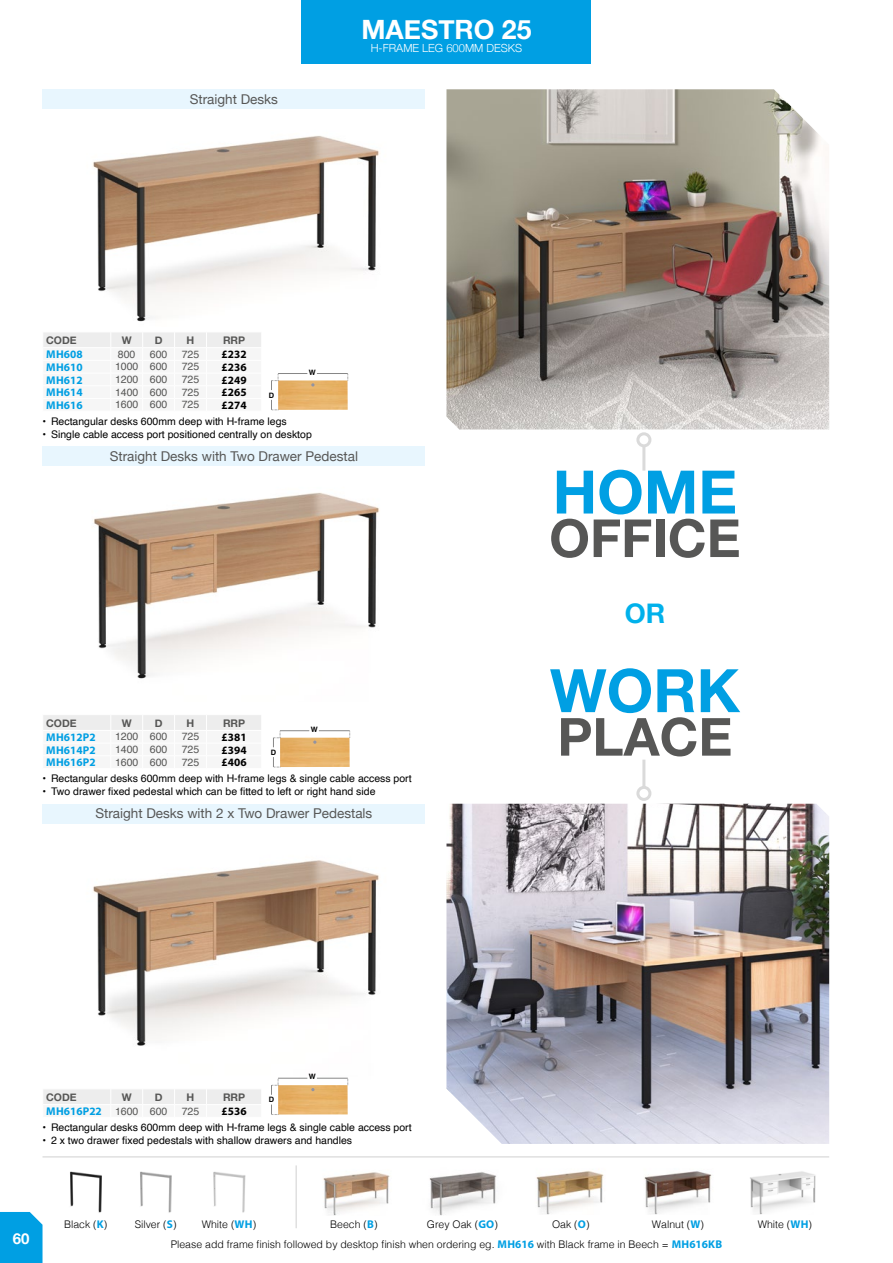
<style>
.page{position:relative;width:893px;height:1263px;background:#fff}
.page>*{position:absolute;margin:0;border:0;box-sizing:border-box;transform-origin:0 0}
.t1{font:700 60px "Helvetica Neue";color:#009fe3}
.t2{font:700 52.5px "Helvetica Neue";color:#575756}
.t3{font:700 27px "Helvetica Neue";color:#00b1eb}
.t4{font:700 26.55px "Helvetica Neue";color:#fff}
.t5{font:700 15px "Helvetica Neue";color:#fff}
.t6{font:13.5px "Helvetica Neue";color:#575756}
.t7{font:700 11.25px "Myriad Pro";letter-spacing:.01em;color:#009fe3}
.t8{font:700 11.25px "Myriad Pro";color:#000}
.t9{font:300 11.25px "Helvetica Neue";color:#fff}
.t10{font:10.5px "Helvetica";color:#000}
.t11{font:300 10.5px "Helvetica";color:#000}
.t12{font:10.5px "Helvetica";color:#575756}
.t13{font:700 10.5px "Helvetica Neue";color:#575756}
.t14{font:700 7.35px "Helvetica";color:#000}
.s1{font-family:"Helvetica";font-weight:400;font-size:10.5px;color:#575756}
.s2{font-family:"Myriad Pro";font-weight:700;font-size:11.25px;color:#009fe3}
</style>
<div class="page">
<hr style="left:296px;top:1165px;width:1px;height:63px;background:#d0d0d0">
<hr style="left:43px;top:1157px;width:786px;height:1px;background:#d0d0d0">
<img style="left:644px;top:1171px;width:68px;height:44px">
<img style="left:750px;top:1171px;width:66px;height:44px">
<img style="left:536px;top:1170px;width:68px;height:45px">
<img style="left:429px;top:1172px;width:68px;height:43px">
<img style="left:323px;top:1172px;width:67px;height:43px">
<img style="left:140px;top:1171px;width:32px;height:42px">
<img style="left:213px;top:1171px;width:33px;height:42px">
<img style="left:70px;top:1171px;width:32px;height:42px">
<img style="left:92px;top:136px;width:288px;height:186px">
<div style="left:43px;top:89px;width:382px;height:20px;background:#e8f6fe"></div>
<img style="left:43px;top:823px;width:375px;height:255px">
<div style="left:43px;top:804px;width:382px;height:19px;background:#e8f6fe"></div>
<div style="left:43px;top:332px;width:218px;height:15px;background:#ededed"></div>
<img style="left:278px;top:380px;width:70px;height:30px">
<hr style="left:317px;top:373px;width:31px;height:1px;background:#878787">
<svg style="left:271px;top:400px;width:7px;height:11px"></svg>
<svg style="left:271px;top:373px;width:44px;height:17px"></svg>
<div style="left:43px;top:1089px;width:218px;height:15px;background:#ededed"></div>
<img style="left:278px;top:1085px;width:70px;height:29px">
<hr style="left:317px;top:1078px;width:31px;height:1px;background:#878787">
<svg style="left:271px;top:1104px;width:7px;height:11px"></svg>
<svg style="left:271px;top:1078px;width:44px;height:17px"></svg>
<img style="left:93px;top:492px;width:287px;height:187px">
<div style="left:43px;top:446px;width:382px;height:20px;background:#e8f6fe"></div>
<div style="left:43px;top:715px;width:218px;height:15px;background:#ededed"></div>
<img style="left:280px;top:738px;width:70px;height:29px">
<hr style="left:319px;top:730px;width:31px;height:1px;background:#878787">
<svg style="left:273px;top:757px;width:7px;height:11px"></svg>
<svg style="left:273px;top:730px;width:43px;height:17px"></svg>
<div style="left:302px;top:0;width:289px;height:64px;background:#009fe3"></div>
<img style="left:446px;top:804px;width:383px;height:340px">
<img style="left:446px;top:89px;width:383px;height:340px">
<hr style="left:642px;top:446px;width:3px;height:25px;background:#dadada">
<div style="left:636px;top:432px;width:15px;height:15px;border:3px solid #dadada;border-radius:50%"></div>
<hr style="left:642px;top:760px;width:3px;height:27px;background:#dadada">
<div style="left:636px;top:786px;width:15px;height:15px;border:3px solid #dadada;border-radius:50%"></div>
<div style="left:0;top:1212px;width:43px;height:51px;background:#009fe3"></div>
<p class="t6" style="left:190px;top:89px;width:90px">Straight Desks</p>
<p class="t14" style="left:232px;top:98px;width:7px">D</p>
<p class="t14" style="left:261px;top:100px;width:7px">D</p>
<h3 class="t4" style="left:361px;top:8px;width:171px">MAESTRO 25</h3>
<p class="t9" style="left:371px;top:39px;width:153px">H-FRAME LEG 600MM DESKS</p>
<p class="t13" style="left:46px;top:332px;width:32px">CODE</p>
<p class="t13" style="left:122px;top:332px;width:11px">W</p>
<p class="t13" style="left:155px;top:332px;width:9px">D</p>
<p class="t13" style="left:187px;top:332px;width:9px">H</p>
<p class="t13" style="left:223px;top:332px;width:24px">RRP</p>
<p class="t7" style="left:46px;top:347px;width:38px">MH608</p>
<p class="t12" style="left:118px;top:346px;width:19px">800</p>
<p class="t12" style="left:150px;top:346px;width:19px">600</p>
<p class="t12" style="left:182px;top:346px;width:19px">725</p>
<p class="t8" style="left:222px;top:347px;width:26px">£232</p>
<p class="t7" style="left:46px;top:360px;width:38px">MH610</p>
<p class="t12" style="left:115px;top:359px;width:54px">1000 600</p>
<p class="t12" style="left:182px;top:359px;width:19px">725</p>
<p class="t8" style="left:222px;top:360px;width:26px">£236</p>
<p class="t7" style="left:46px;top:372px;width:38px">MH612</p>
<p class="t12" style="left:115px;top:371px;width:54px">1200 600</p>
<p class="t12" style="left:182px;top:371px;width:19px">725</p>
<p class="t8" style="left:222px;top:372px;width:26px">£249</p>
<p class="t7" style="left:46px;top:385px;width:38px">MH614</p>
<p class="t12" style="left:115px;top:384px;width:54px">1400 600</p>
<p class="t12" style="left:182px;top:384px;width:19px">725</p>
<p class="t8" style="left:222px;top:385px;width:26px">£265</p>
<p class="t7" style="left:46px;top:398px;width:38px">MH616</p>
<p class="t12" style="left:115px;top:397px;width:54px">1600 600</p>
<p class="t12" style="left:182px;top:397px;width:19px">725</p>
<p class="t8" style="left:222px;top:398px;width:26px">£274</p>
<p class="t14" style="left:189px;top:366px;width:8px">W</p>
<p class="t14" style="left:149px;top:394px;width:7px">D</p>
<p class="t14" style="left:269px;top:389px;width:7px">D</p>
<p class="t14" style="left:309px;top:366px;width:8px">W</p>
<p class="t10" style="left:43px;top:413px;width:246px">• Rectangular desks 600mm deep with H-frame legs</p>
<p class="t10" style="left:43px;top:426px;width:271px">• Single cable access port positioned centrally on desktop</p>
<p class="t14" style="left:191px;top:429px;width:8px">W</p>
<p class="t14" style="left:303px;top:429px;width:8px">W</p>
<p class="t6" style="left:110px;top:446px;width:250px">Straight Desks with Two Drawer Pedestal</p>
<p class="t14" style="left:234px;top:455px;width:7px">D</p>
<p class="t14" style="left:263px;top:457px;width:7px">D</p>
<p class="t13" style="left:46px;top:715px;width:32px">CODE</p>
<p class="t13" style="left:122px;top:715px;width:11px">W</p>
<p class="t13" style="left:155px;top:715px;width:9px">D</p>
<p class="t13" style="left:187px;top:715px;width:9px">H</p>
<p class="t13" style="left:223px;top:715px;width:24px">RRP</p>
<p class="t7" style="left:46px;top:730px;width:51px">MH612P2</p>
<p class="t12" style="left:115px;top:729px;width:54px">1200 600</p>
<p class="t12" style="left:182px;top:729px;width:19px">725</p>
<p class="t8" style="left:222px;top:730px;width:26px">£381</p>
<p class="t7" style="left:46px;top:742px;width:51px">MH614P2</p>
<p class="t12" style="left:115px;top:741px;width:54px">1400 600</p>
<p class="t12" style="left:182px;top:741px;width:19px">725</p>
<p class="t8" style="left:222px;top:742px;width:26px">£394</p>
<p class="t7" style="left:46px;top:755px;width:51px">MH616P2</p>
<p class="t12" style="left:115px;top:754px;width:54px">1600 600</p>
<p class="t12" style="left:182px;top:754px;width:19px">725</p>
<p class="t8" style="left:222px;top:755px;width:26px">£406</p>
<p class="t14" style="left:191px;top:723px;width:8px">W</p>
<p class="t14" style="left:151px;top:751px;width:7px">D</p>
<p class="t14" style="left:271px;top:746px;width:7px">D</p>
<p class="t14" style="left:311px;top:723px;width:8px">W</p>
<p class="t10" style="left:43px;top:770px;width:371px">• Rectangular desks 600mm deep with H-frame legs &amp; single cable access port</p>
<p class="t10" style="left:43px;top:783px;width:334px">• Two drawer fixed pedestal which can be fitted to left or right hand side</p>
<p class="t14" style="left:189px;top:777px;width:8px">W</p>
<p class="t14" style="left:301px;top:777px;width:8px">W</p>
<p class="t6" style="left:95px;top:803px;width:278px">Straight Desks with 2 x Two Drawer Pedestals</p>
<p class="t14" style="left:149px;top:807px;width:6px">d</p>
<p class="t14" style="left:344px;top:807px;width:6px">d</p>
<h1 class="t1" style="left:553px;top:445px;width:186px">HOME</h1>
<h2 class="t2" style="left:549px;top:497px;width:193px">OFFICE</h2>
<h3 class="t3" style="left:625px;top:592px;width:42px">OR</h3>
<h1 class="t1" style="left:550px;top:644px;width:191px">WORK</h1>
<h2 class="t2" style="left:557px;top:696px;width:177px">PLACE</h2>
<p class="t13" style="left:46px;top:1089px;width:32px">CODE</p>
<p class="t13" style="left:122px;top:1089px;width:11px">W</p>
<p class="t13" style="left:155px;top:1089px;width:9px">D</p>
<p class="t13" style="left:187px;top:1089px;width:9px">H</p>
<p class="t13" style="left:223px;top:1089px;width:24px">RRP</p>
<p class="t7" style="left:46px;top:1104px;width:123px">MH616P22 <span class="s1">1600 600</span></p>
<p class="t12" style="left:182px;top:1103px;width:19px">725</p>
<p class="t8" style="left:222px;top:1104px;width:26px">£536</p>
<p class="t14" style="left:269px;top:1094px;width:7px">D</p>
<p class="t14" style="left:309px;top:1071px;width:8px">W</p>
<p class="t10" style="left:43px;top:1119px;width:371px">• Rectangular desks 600mm deep with H-frame legs &amp; single cable access port</p>
<p class="t10" style="left:43px;top:1132px;width:311px">• 2 x two drawer fixed pedestals with shallow drawers and handles</p>
<h3 class="t5" style="left:13px;top:1226px;width:18px">60</h3>
<p class="t11" style="left:64px;top:1215px;width:45px">Black (<span class="s2">K</span>)</p>
<p class="t11" style="left:135px;top:1215px;width:43px">Silver (<span class="s2">S</span>)</p>
<p class="t11" style="left:202px;top:1215px;width:56px">White (<span class="s2">WH</span>)</p>
<p class="t11" style="left:330px;top:1215px;width:49px">Beech (<span class="s2">B</span>)</p>
<p class="t11" style="left:427px;top:1215px;width:73px">Grey Oak (<span class="s2">GO</span>)</p>
<p class="t11" style="left:552px;top:1215px;width:39px">Oak (<span class="s2">O</span>)</p>
<p class="t11" style="left:652px;top:1215px;width:54px">Walnut (<span class="s2">W</span>)</p>
<p class="t11" style="left:758px;top:1215px;width:56px">White (<span class="s2">WH</span>)</p>
<p class="t11" style="left:171px;top:1235px;width:553px">Please add frame finish followed by desktop finish when ordering eg. <span class="s2">MH616</span> with Black frame in Beech = <span class="s2">MH616KB</span></p>
</div>
